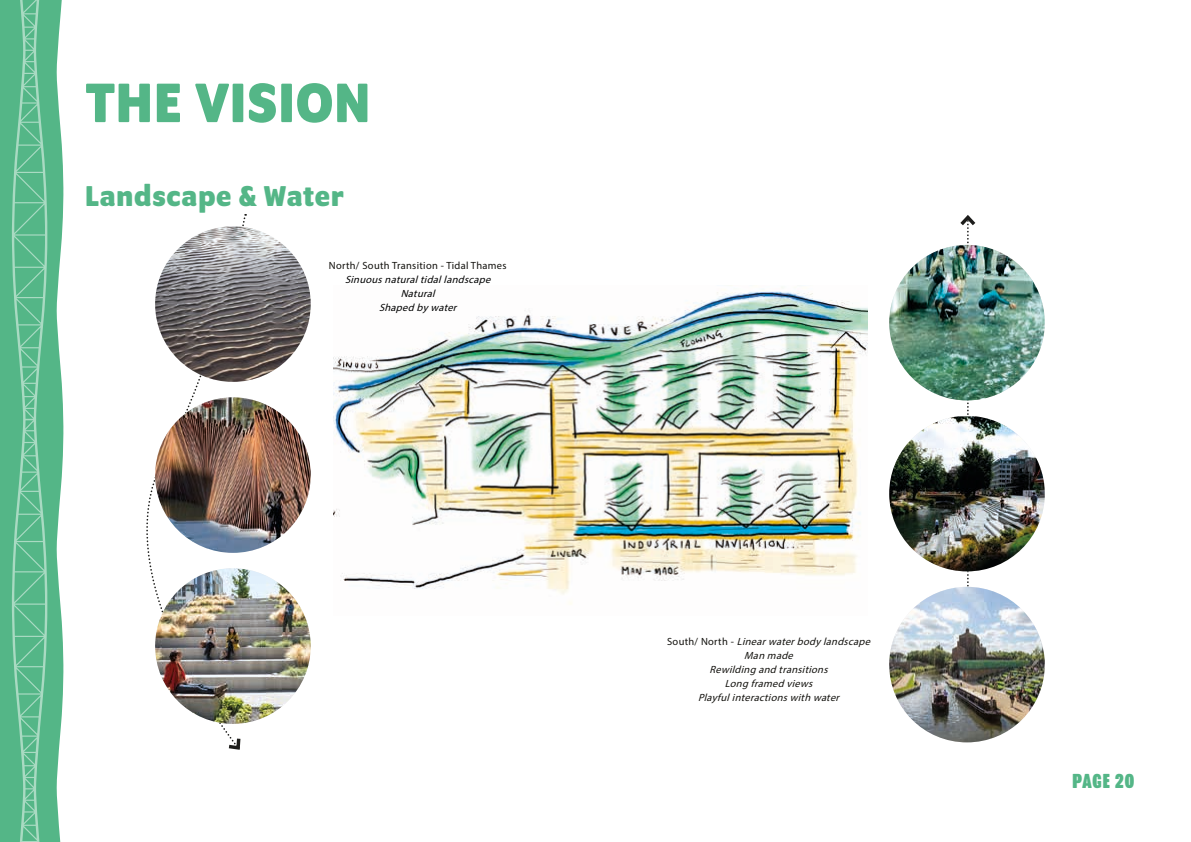
<style>
.page{position:relative;width:1191px;height:842px;background:#fff}
.page>*{position:absolute;margin:0;border:0;box-sizing:border-box;transform-origin:0 0}
.t1{font:700 60px "Program OT";letter-spacing:.015em;color:#54b687}
.t2{font:700 31px "Program OT";letter-spacing:.02em;color:#54b687}
.t3{font:900 22px "Program Nar OT";letter-spacing:.04em;color:#54b687}
.t4{font:italic 10.5px/13.9px "Myriad Pro";color:#13120e;text-align:center}
.t5{font:italic 10.5px/13.9px "Myriad Pro";color:#000;text-align:center}
.t6{font:10.5px "Myriad Pro";letter-spacing:.03em;color:#13120e}
.s1{font-style:normal}
</style>
<div class="page">
<svg style="left:0;top:0;width:64px;height:842px;fill:#54b687"></svg>
<svg style="left:12px;top:0;width:35px;height:842px"></svg>
<img style="left:334px;top:290px;width:533px;height:315px">
<svg style="left:146px;top:214px;width:100px;height:536px"></svg>
<svg style="left:956px;top:215px;width:23px;height:373px"></svg>
<img style="left:155px;top:226px;width:156px;height:156px;border-radius:78px">
<img style="left:889px;top:245px;width:155px;height:155px;border-radius:78px">
<img style="left:155px;top:397px;width:156px;height:156px;border-radius:78px">
<img style="left:889px;top:416px;width:155px;height:155px">
<img style="left:155px;top:568px;width:156px;height:156px;border-radius:78px">
<img style="left:889px;top:587px;width:155px;height:155px;border-radius:78px">
<h1 class="t1" style="left:85px;top:68px;width:287px">THE VISION</h1>
<h2 class="t2" style="left:85px;top:178px;width:260px">Landscape &amp; Water</h2>
<p class="t6" style="left:329px;top:259px;width:179px">North/ South Transition - Tidal Thames</p>
<p class="t5" style="left:345px;top:272px;width:150px">Sinuousnaturaltidallandscape<br>Natural<br>Shaped bywater</p>
<p class="t4" style="left:667px;top:634px;width:208px"><span class="s1">S o u t h / N o r t h -</span> Linearwaterbodylandscape<br>Man made<br>Rewilding and transitions<br>Long framed views<br>Playfulinteractionswith water</p>
<h3 class="t3" style="left:1072px;top:768px;width:63px">PAGE 20</h3>
</div>
